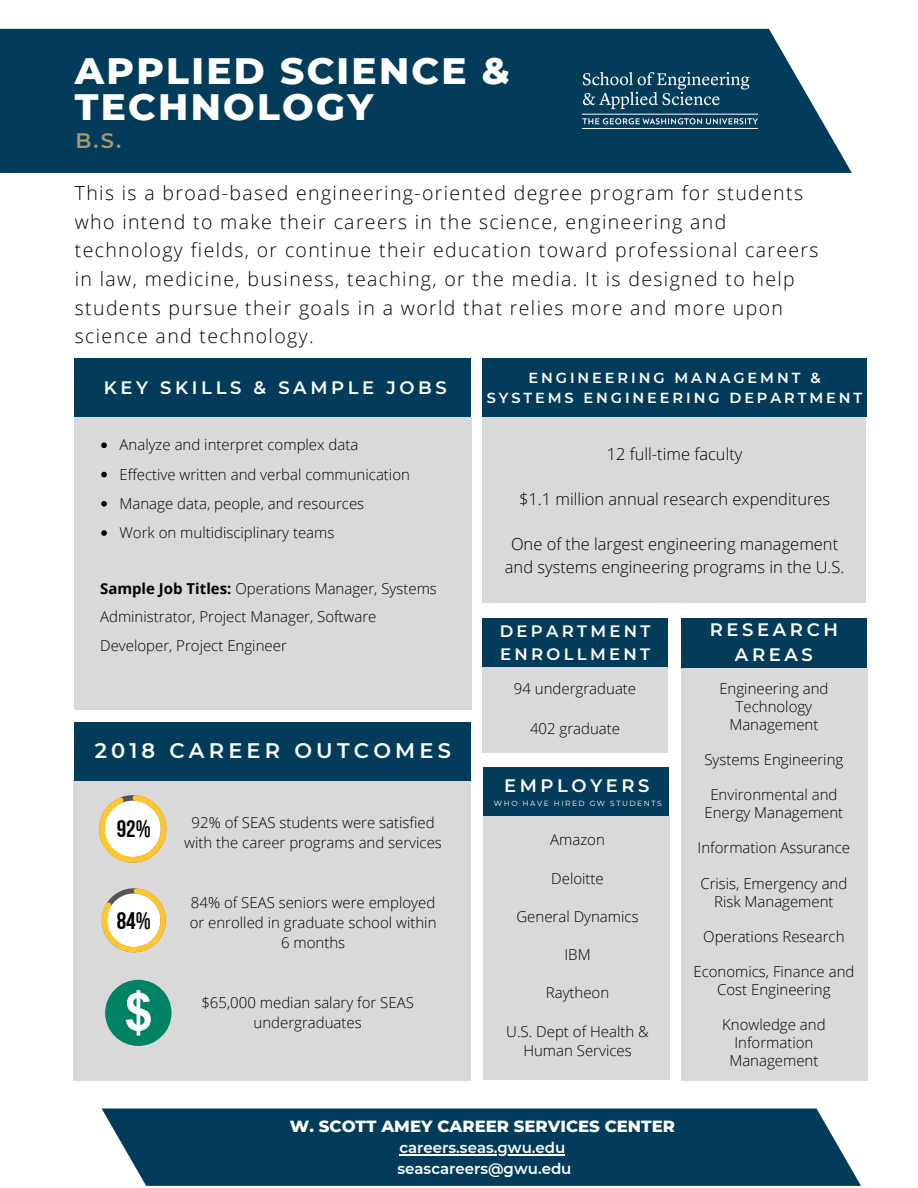
<style>
.page{position:relative;width:918px;height:1188px;background:#fff}
.page>*{position:absolute;margin:0;border:0;box-sizing:border-box;transform-origin:0 0}
.t1{font:800 37.5px/36.6px "Montserrat";letter-spacing:.06em;color:#fff}
.t2{font:24px "Bebas Neue Cyrillic";color:#000}
.t3{font:600 21px "Montserrat";letter-spacing:.2em;color:#fff}
.t4{font:600 21px "Montserrat";color:#aa9868}
.t5{font:300 19.5px/28.5px "Open Sans";letter-spacing:.07em;color:#000}
.t6{font:600 18px/24.3px "Montserrat";letter-spacing:.2em;color:#fff;text-align:center}
.t7{font:300 16.5px/22.5px "Open Sans";color:#000;text-align:center}
.t8{font:800 16.5px "Montserrat";color:#fff}
.t9{font:600 16.5px/22.2px "Montserrat";letter-spacing:.2em;color:#fff}
.t10{font:300 15px/17.7px "Open Sans";color:#000;text-align:center}
.t11{font:600 15px/20.2px "Montserrat";color:#fff}
.t12{font:600 14.55px/20.1px "Montserrat";letter-spacing:.2em;color:#fff;text-align:center}
.t13{font:7.5px "Montserrat";letter-spacing:.2em;color:#fff}
.s1{font-weight:700}
</style>
<div class="page">
<div style="left:0;top:29px;width:852px;height:144px;background:#033c5a"></div>
<div style="left:74px;top:359px;width:397px;height:58px;background:#033c5a"></div>
<div style="left:74px;top:417px;width:397px;height:293px;background:#d9d9d9"></div>
<svg style="left:102px;top:1108px;width:759px;height:78px;background:#144965"></svg>
<div style="left:482px;top:618px;width:186px;height:50px;background:#033c5a"></div>
<div style="left:482px;top:417px;width:384px;height:186px;background:#d9d9d9"></div>
<div style="left:482px;top:359px;width:385px;height:58px;background:#033c5a"></div>
<div style="left:482px;top:668px;width:186px;height:85px;background:#d9d9d9"></div>
<div style="left:681px;top:668px;width:186px;height:413px;background:#d9d9d9"></div>
<div style="left:74px;top:781px;width:397px;height:300px;background:#d9d9d9"></div>
<div style="left:483px;top:767px;width:186px;height:49px;background:#033c5a"></div>
<div style="left:483px;top:816px;width:186px;height:264px;background:#d9d9d9"></div>
<div style="left:105px;top:980px;width:67px;height:66px;background:#008364;border-radius:50%"></div>
<svg style="left:126px;top:990px;width:25px;height:46px"></svg>
<div style="left:681px;top:618px;width:186px;height:50px;background:#033c5a"></div>
<div style="left:74px;top:722px;width:397px;height:59px;background:#033c5a"></div>
<svg style="left:99px;top:795px;width:67px;height:68px"></svg>
<svg style="left:102px;top:888px;width:64px;height:64px"></svg>
<img style="left:583px;top:72px;width:174px;height:57px">
<svg style="left:101px;top:442px;width:6px;height:6px"></svg>
<svg style="left:101px;top:472px;width:6px;height:5px"></svg>
<svg style="left:101px;top:501px;width:6px;height:6px"></svg>
<svg style="left:101px;top:530px;width:6px;height:6px"></svg>
<hr style="left:400px;top:1155px;width:165px;height:1px;background:#fff">
<h1 class="t1" style="left:75px;top:52px;width:437px">APPLIED SCIENCE &amp;<br>TECHNOLOGY</h1>
<h3 class="t4" style="left:76px;top:128px;width:47px">B.S.</h3>
<p class="t5" style="left:75px;top:178px;width:745px">This is a broad-based engineering-oriented degree program for students who intend to make their careers in the science, engineering and technology fields, or continue their education toward professional careers in law, medicine, business, teaching, or the media. It is designed to help students pursue their goals in a world that relies more and more upon science and technology.</p>
<p class="t6" style="left:104px;top:375px;width:344px">KEY SKILLS &amp; SAMPLE JOBS</p>
<p class="t10" style="left:120px;top:430px;width:292px;line-height:29.2px;text-align:left">Analyze and interpret complex data Effective written and verbal communication Manage data, people, and resources<br>Work on multidisciplinary teams</p>
<p class="t10" style="left:100px;top:574px;width:338px;line-height:28.2px;text-align:left"><span class="s1">Sample Job Titles:</span> Operations Manager, Systems<br>Administrator, Project Manager, Software<br>Developer, Project Engineer</p>
<h3 class="t3" style="left:95px;top:738px;width:358px">2018 CAREER OUTCOMES</h3>
<h2 class="t2" style="left:117px;top:819px;width:36px">92%</h2>
<h2 class="t2" style="left:117px;top:911px;width:36px">84%</h2>
<p class="t10" style="left:184px;top:812px;width:259px;line-height:20.2px">92% of SEAS students were satisfied with the career programs and services</p>
<p class="t10" style="left:190px;top:892px;width:248px;line-height:20.2px">84% of SEAS seniors were employed or enrolled in graduate school within<br>6 months</p>
<p class="t10" style="left:201px;top:992px;width:214px;line-height:20.2px">$65,000 median salary for SEAS undergraduates</p>
<p class="t12" style="left:487px;top:368px;width:377px">ENGINEERING MANAGEMNT &amp;<br>SYSTEMS ENGINEERING DEPARTMENT</p>
<p class="t7" style="left:607px;top:443px;width:137px">12 full-time faculty</p>
<p class="t7" style="left:519px;top:488px;width:313px">$1.1 million annual research expenditures</p>
<p class="t7" style="left:505px;top:533px;width:341px">One of the largest engineering management and systems engineering programs in the U.S.</p>
<p class="t9" style="left:500px;top:620px;width:152px">DEPARTMENT<br>ENROLLMENT</p>
<p class="t10" style="left:514px;top:679px;width:124px">94 undergraduate</p>
<p class="t10" style="left:530px;top:720px;width:92px">402 graduate</p>
<p class="t6" style="left:504px;top:774px;width:147px">EMPLOYERS</p>
<p class="t13" style="left:494px;top:799px;width:169px">WHO HAVE HIRED GW STUDENTS</p>
<p class="t10" style="left:550px;top:831px;width:56px">Amazon</p>
<p class="t10" style="left:551px;top:869px;width:54px">Deloitte</p>
<p class="t10" style="left:516px;top:907px;width:124px">General Dynamics</p>
<p class="t10" style="left:565px;top:945px;width:28px">IBM</p>
<p class="t10" style="left:546px;top:984px;width:65px">Raytheon</p>
<p class="t10" style="left:506px;top:1021px;width:144px;line-height:19.2px">U.S. Dept of Health &amp;<br>Human Services</p>
<p class="t6" style="left:710px;top:618px;width:130px">RESEARCH<br>AREAS</p>
<p class="t10" style="left:719px;top:679px;width:111px">Engineering and<br>Technology<br>Management</p>
<p class="t10" style="left:704px;top:750px;width:140px">Systems Engineering</p>
<p class="t10" style="left:705px;top:786px;width:140px">Environmental and<br>Energy Management</p>
<p class="t10" style="left:698px;top:839px;width:154px">Information Assurance</p>
<p class="t10" style="left:700px;top:874px;width:149px">Crisis, Emergency and<br>Risk Management</p>
<p class="t10" style="left:703px;top:927px;width:143px">Operations Research</p>
<p class="t10" style="left:693px;top:963px;width:163px">Economics, Finance and<br>Cost Engineering</p>
<p class="t10" style="left:722px;top:1016px;width:105px">Knowledge and<br>Information<br>Management</p>
<p class="t8" style="left:290px;top:1116px;width:387px">W. SCOTT AMEY CAREER SERVICES CENTER</p>
<p class="t11" style="left:397px;top:1138px;width:176px">careers.seas.gwu.edu seascareers@gwu.edu</p>
</div>
